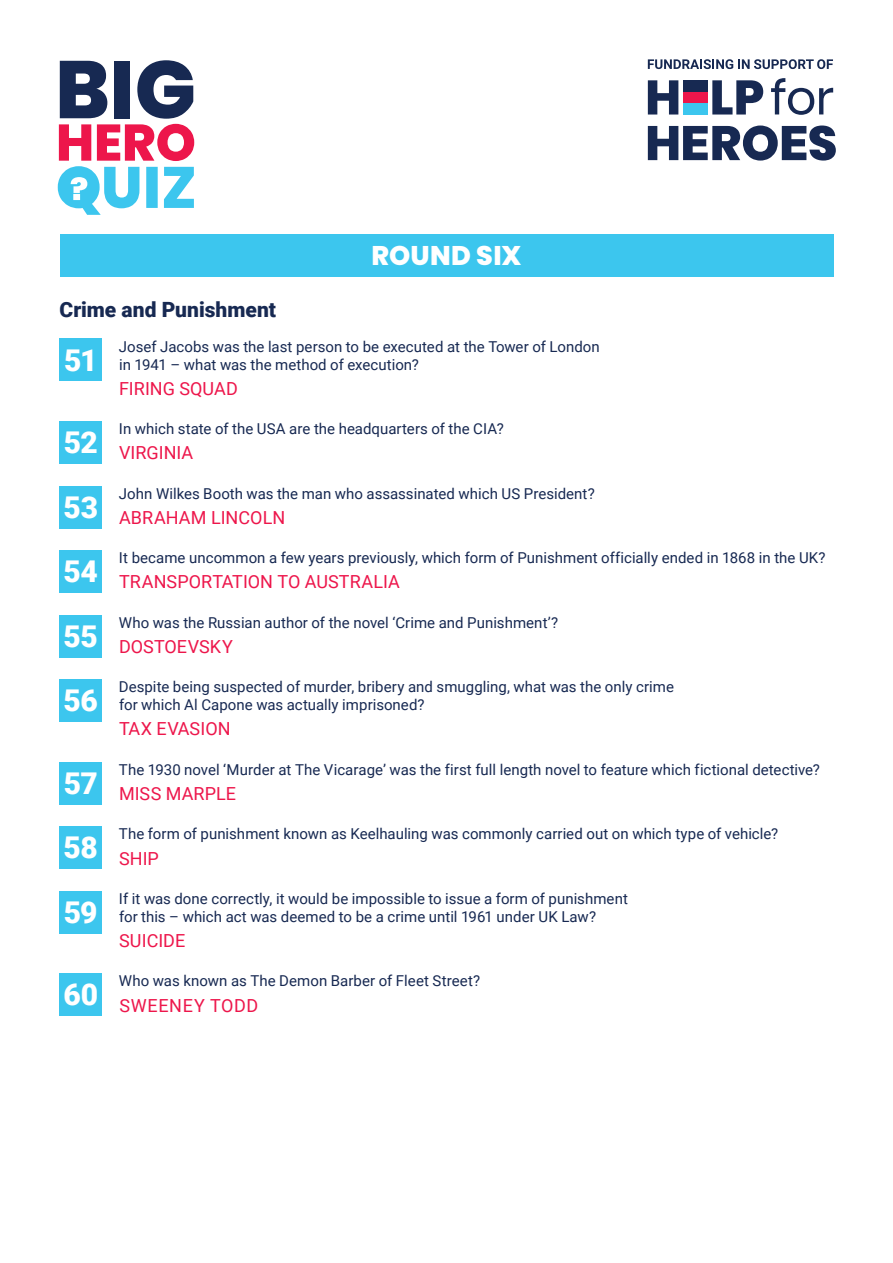
<style>
.page{position:relative;width:893px;height:1263px;background:#fff}
.page>*{position:absolute;margin:0;border:0;box-sizing:border-box;transform-origin:0 0}
.t1{font:900 30px "Roboto";letter-spacing:-.015em;color:#fff}
.t2{font:800 27px "Poppins";letter-spacing:.005em;color:#fff}
.t3{font:900 21px "Roboto";color:#172952}
.t4{font:18px "Roboto";letter-spacing:.005em;color:#ed164b}
.t5{font:18px "Roboto";letter-spacing:.035em;color:#ed164b}
.t6{font:15px/18px "Roboto";color:#172952}
</style>
<div class="page">
<div style="left:60px;top:339px;width:42px;height:42px;background:#3cc6ee"></div>
<div style="left:60px;top:421px;width:42px;height:43px;background:#3cc6ee"></div>
<div style="left:60px;top:486px;width:42px;height:42px;background:#3cc6ee"></div>
<div style="left:60px;top:550px;width:42px;height:43px;background:#3cc6ee"></div>
<div style="left:60px;top:615px;width:42px;height:42px;background:#3cc6ee"></div>
<div style="left:60px;top:679px;width:42px;height:43px;background:#3cc6ee"></div>
<div style="left:60px;top:762px;width:42px;height:42px;background:#3cc6ee"></div>
<div style="left:60px;top:826px;width:42px;height:43px;background:#3cc6ee"></div>
<div style="left:60px;top:891px;width:42px;height:42px;background:#3cc6ee"></div>
<div style="left:60px;top:973px;width:42px;height:43px;background:#3cc6ee"></div>
<div style="left:60px;top:234px;width:773px;height:42px;background:#3cc6ee"></div>
<svg style="left:648px;top:59px;width:185px;height:10px"></svg>
<svg style="left:648px;top:80px;width:30px;height:35px"></svg>
<svg style="left:712px;top:80px;width:51px;height:35px"></svg>
<div style="left:683px;top:103px;width:25px;height:12px;background:#3cc6ee"></div>
<div style="left:683px;top:92px;width:25px;height:11px;background:#ed164b"></div>
<div style="left:683px;top:80px;width:25px;height:12px;background:#172952"></div>
<svg style="left:771px;top:78px;width:62px;height:37px"></svg>
<svg style="left:648px;top:126px;width:188px;height:35px"></svg>
<svg style="left:58px;top:60px;width:136px;height:155px"></svg>
<h2 class="t2" style="left:372px;top:240px;width:151px">ROUND SIX</h2>
<h3 class="t3" style="left:60px;top:294px;width:218px">Crime and Punishment</h3>
<h1 class="t1" style="left:64px;top:339px;width:35px">51</h1>
<p class="t6" style="left:119px;top:337px;width:482px">Josef Jacobs was the last person to be executed at the Tower of London in 1941 – what was the method of execution?</p>
<p class="t4" style="left:119px;top:376px;width:120px">FIRING SQUAD</p>
<h1 class="t1" style="left:64px;top:422px;width:35px">52</h1>
<p class="t6" style="left:119px;top:419px;width:386px">In which state of the USA are the headquarters of the CIA?</p>
<p class="t4" style="left:119px;top:440px;width:76px">VIRGINIA</p>
<h1 class="t1" style="left:64px;top:486px;width:36px">53</h1>
<h1 class="t1" style="left:64px;top:551px;width:36px">54</h1>
<h1 class="t1" style="left:64px;top:615px;width:36px">55</h1>
<p class="t6" style="left:119px;top:484px;width:477px">John Wilkes Booth was the man who assassinated which US President?</p>
<p class="t4" style="left:119px;top:505px;width:168px">ABRAHAM LINCOLN</p>
<p class="t6" style="left:119px;top:548px;width:708px">It became uncommon a few years previously, which form of Punishment officially ended in 1868 in the UK?</p>
<p class="t4" style="left:119px;top:569px;width:282px">TRANSPORTATION TO AUSTRALIA</p>
<p class="t6" style="left:119px;top:613px;width:441px">Who was the Russian author of the novel ‘Crime and Punishment’?</p>
<p class="t4" style="left:119px;top:634px;width:115px">DOSTOEVSKY</p>
<h1 class="t1" style="left:64px;top:680px;width:36px">56</h1>
<p class="t6" style="left:119px;top:677px;width:556px">Despite being suspected of murder, bribery and smuggling, what was the only crime for which Al Capone was actually imprisoned?</p>
<p class="t4" style="left:119px;top:716px;width:113px">TAX EVASION</p>
<h1 class="t1" style="left:64px;top:762px;width:36px">57</h1>
<p class="t6" style="left:119px;top:760px;width:702px">The 1930 novel ‘Murder at The Vicarage’ was the first full length novel to feature which fictional detective?</p>
<p class="t4" style="left:119px;top:781px;width:119px">MISS MARPLE</p>
<h1 class="t1" style="left:64px;top:827px;width:36px">58</h1>
<p class="t6" style="left:119px;top:824px;width:661px">The form of punishment known as Keelhauling was commonly carried out on which type of vehicle?</p>
<p class="t4" style="left:119px;top:845px;width:41px">SHIP</p>
<h1 class="t1" style="left:64px;top:891px;width:35px">59</h1>
<p class="t6" style="left:119px;top:889px;width:510px">If it was done correctly, it would be impossible to issue a form of punishment for this – which act was deemed to be a crime until 1961 under UK Law?</p>
<p class="t4" style="left:119px;top:928px;width:68px">SUICIDE</p>
<h1 class="t1" style="left:64px;top:974px;width:36px">60</h1>
<p class="t6" style="left:119px;top:971px;width:363px">Who was known as The Demon Barber of Fleet Street?</p>
<p class="t5" style="left:119px;top:992px;width:140px">SWEENEY TODD</p>
</div>
